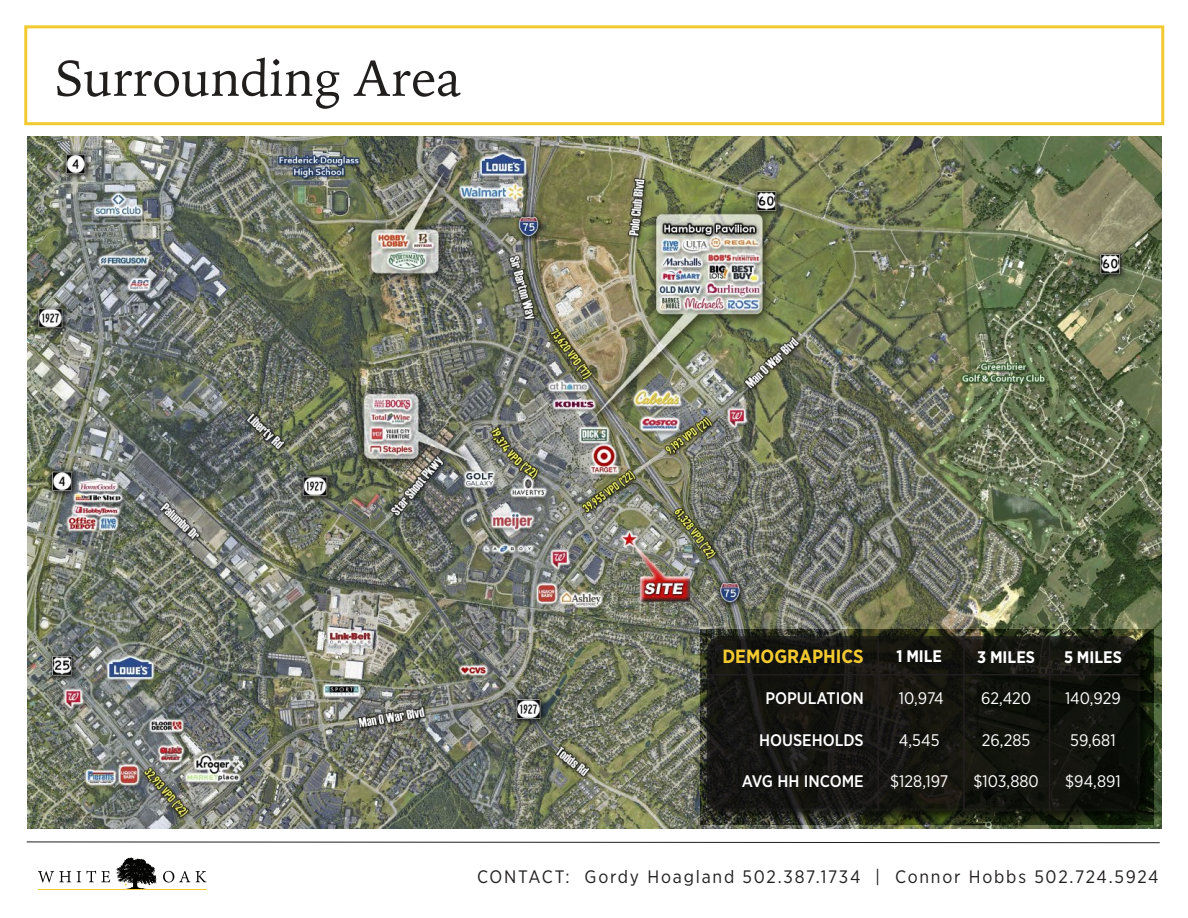
<style>
.page{position:relative;width:1188px;height:918px;background:#fff}
.page>*{position:absolute;margin:0;border:0;box-sizing:border-box;transform-origin:0 0}
.t1{font:51px "Iowan Old Style";color:#211e1e}
.t2{font:700 19.05px "Gotham Narrow";color:#f2c92f}
.t3{font:18px "Gotham Narrow";letter-spacing:.1em;color:#211e1e}
.t4{font:16.65px "Gotham Narrow";color:#fff}
.t5{font:500 16.65px "Gotham Narrow";color:#fff}
.t6{font:700 16.65px "Gotham Narrow";color:#fff}
</style>
<div class="page">
<svg style="left:24px;top:25px;width:1140px;height:100px"></svg>
<svg style="left:26px;top:842px;width:1134px;height:1px"></svg>
<svg style="left:38px;top:871px;width:33px;height:11px"></svg>
<svg style="left:77px;top:871px;width:33px;height:11px"></svg>
<svg style="left:163px;top:871px;width:27px;height:12px"></svg>
<svg style="left:196px;top:871px;width:10px;height:11px"></svg>
<svg style="left:116px;top:857px;width:41px;height:32px"></svg>
<hr style="left:38px;top:889px;width:168px;height:1px;background:#f2c931">
<img style="left:27px;top:136px;width:1134px;height:692px">
<img style="left:700px;top:630px;width:453px;height:195px">
<svg style="left:708px;top:638px;width:431px;height:172px;background:#141410"></svg>
<div style="left:707px;top:636px;width:433px;height:175px;border:3px solid #3e3e3f;border-radius:14px"></div>
<hr style="left:708px;top:674px;width:431px;height:1px;background:#231f20">
<hr style="left:877px;top:638px;width:2px;height:172px;background:#231f20">
<hr style="left:963px;top:638px;width:2px;height:172px;background:#231f20">
<hr style="left:1049px;top:638px;width:1px;height:172px;background:#231f20">
<h1 class="t1" style="left:55px;top:33px;width:407px">Surrounding Area</h1>
<p class="t2" style="left:722px;top:644px;width:143px">DEMOGRAPHICS</p>
<p class="t6" style="left:896px;top:646px;width:47px">1 MILE</p>
<p class="t4" style="left:899px;top:688px;width:46px">10,974</p>
<p class="t4" style="left:899px;top:729px;width:42px">4,545</p>
<p class="t4" style="left:890px;top:771px;width:60px">$128,197</p>
<p class="t5" style="left:765px;top:688px;width:100px">POPULATION</p>
<p class="t5" style="left:759px;top:729px;width:106px">HOUSEHOLDS</p>
<p class="t5" style="left:742px;top:771px;width:124px">AVG HH INCOME</p>
<p class="t6" style="left:977px;top:646px;width:59px">3 MILES</p>
<p class="t4" style="left:981px;top:688px;width:52px">62,420</p>
<p class="t4" style="left:982px;top:729px;width:50px">26,285</p>
<p class="t4" style="left:973px;top:771px;width:67px">$103,880</p>
<p class="t6" style="left:1064px;top:646px;width:59px">5 MILES</p>
<p class="t4" style="left:1065px;top:688px;width:57px">140,929</p>
<p class="t4" style="left:1070px;top:729px;width:47px">59,681</p>
<p class="t4" style="left:1065px;top:771px;width:57px">$94,891</p>
<p class="t3" style="left:477px;top:865px;width:683px">CONTACT: Gordy Hoagland 502.387.1734 | Connor Hobbs 502.724.5924</p>
</div>
